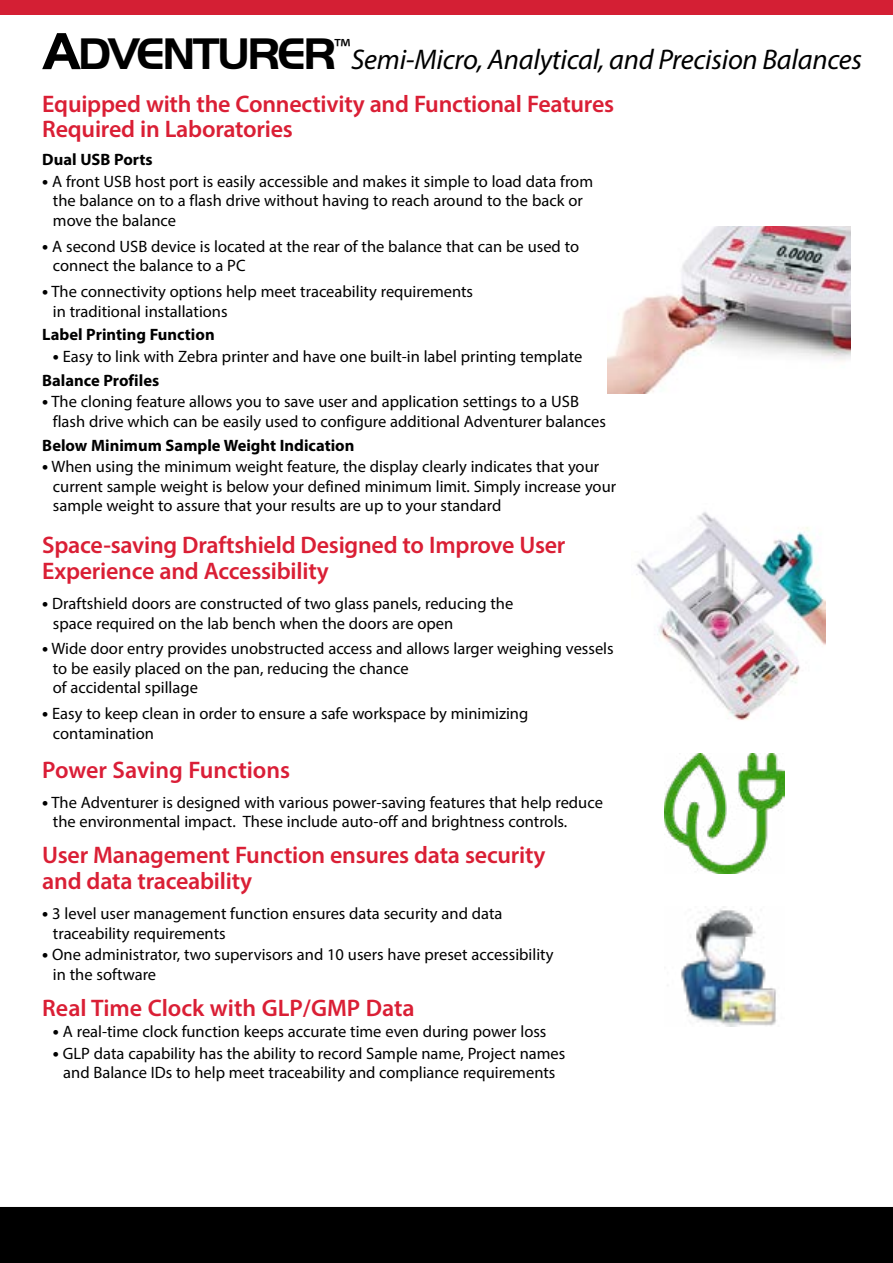
<style>
.page{position:relative;width:893px;height:1263px;background:#fff}
.page>*{position:absolute;margin:0;border:0;box-sizing:border-box;transform-origin:0 0}
.t1{font:italic 28.5px "Myriad Pro";letter-spacing:-.01em;color:#000}
.t2{font:600 24px/25.8px "Myriad Pro";letter-spacing:-.01em;color:#da1f35}
.t3{font:600 24px "Myriad Pro";color:#da1e37}
.t4{font:16.5px/19.5px "Myriad Pro";color:#000}
.t5{font:700 16.5px "Myriad Pro";color:#000}
.s1{font-family:"Handel Got D";font-weight:700;font-style:normal;font-size:54px}
.s2{font-family:"Handel Got D";font-weight:700;font-style:normal;font-size:45.9px}
.s3{font-weight:700;font-size:18px}
.s4{font-weight:700}
</style>
<div class="page">
<div style="left:0;top:1207px;width:893px;height:56px;background:#000"></div>
<div style="left:0;top:0;width:893px;height:15px;background:#d41f34"></div>
<img style="left:636px;top:512px;width:190px;height:208px">
<img style="left:608px;top:226px;width:242px;height:167px">
<img style="left:664px;top:754px;width:120px;height:120px">
<img style="left:681px;top:906px;width:95px;height:120px">
<h1 class="t1" style="left:42px;top:42px;width:822px"><span class="s1">A</span><span class="s2">DVENTURER</span><sup>™</sup>Semi-Micro, Analytical, and Precision Balances</h1>
<h2 class="t2" style="left:42px;top:90px;width:573px">Equipped with the Connectivity and Functional Features<br>Required in Laboratories</h2>
<p class="t5" style="left:42px;top:149px;width:112px">Dual USB Ports</p>
<p class="t4" style="left:53px;top:171px;width:542px;text-indent:-11px"><span class="s3">•</span> A front USB host port is easily accessible and makes it simple to load data from the balance on to a flash drive without having to reach around to the back or move the balance</p>
<p class="t4" style="left:53px;top:236px;width:528px;text-indent:-11px"><span class="s3">•</span> A second USB device is located at the rear of the balance that can be used to connect the balance to a PC</p>
<p class="t4" style="left:53px;top:282px;width:422px;text-indent:-11px"><span class="s3">•</span> The connectivity options help meet traceability requirements in traditional installations</p>
<p class="t5" style="left:42px;top:324px;width:174px">Label Printing Function</p>
<p class="t4" style="left:42px;top:344px;width:542px;line-height:23.7px;text-indent:11px"><span class="s3">•</span> Easy to link with Zebra printer and have one built-in label printing template<br><span class="s4">Balance Profiles</span></p>
<p class="t4" style="left:53px;top:392px;width:555px;text-indent:-11px"><span class="s3">•</span> The cloning feature allows you to save user and application settings to a USB flash drive which can be easily used to configure additional Adventurer balances</p>
<p class="t5" style="left:42px;top:434px;width:314px">Below Minimum Sample Weight Indication</p>
<p class="t4" style="left:53px;top:457px;width:565px;text-indent:-11px"><span class="s3">•</span> When using the minimum weight feature, the display clearly indicates that your current sample weight is below your defined minimum limit. Simply increase your sample weight to assure that your results are up to your standard</p>
<h2 class="t2" style="left:42px;top:531px;width:525px">Space-saving Draftshield Designed to Improve User<br>Experience and Accessibility</h2>
<p class="t4" style="left:53px;top:593px;width:462px;text-indent:-11px"><span class="s3">•</span> Draftshield doors are constructed of two glass panels, reducing the space required on the lab bench when the doors are open</p>
<p class="t4" style="left:53px;top:639px;width:562px;text-indent:-11px"><span class="s3">•</span> Wide door entry provides unobstructed access and allows larger weighing vessels to be easily placed on the pan, reducing the chance<br>of accidental spillage</p>
<p class="t4" style="left:53px;top:704px;width:477px;text-indent:-11px"><span class="s3">•</span> Easy to keep clean in order to ensure a safe workspace by minimizing contamination</p>
<h2 class="t3" style="left:42px;top:754px;width:249px">Power Saving Functions</h2>
<p class="t4" style="left:53px;top:792px;width:551px;text-indent:-11px"><span class="s3">•</span> The Adventurer is designed with various power-saving features that help reduce the environmental impact. These include auto-off and brightness controls.</p>
<h2 class="t2" style="left:42px;top:842px;width:505px">User Management Function ensures data security and data traceability</h2>
<p class="t4" style="left:53px;top:904px;width:451px;text-indent:-11px"><span class="s3">•</span> 3 level user management function ensures data security and data traceability requirements</p>
<p class="t4" style="left:53px;top:945px;width:502px;text-indent:-11px"><span class="s3">•</span> One administrator, two supervisors and 10 users have preset accessibility in the software</p>
<h2 class="t2" style="left:42px;top:994px;width:374px">Real Time Clock with GLP/GMP Data</h2>
<p class="t4" style="left:53px;top:1022px;width:495px"><span class="s3">•</span> A real-time clock function keeps accurate time even during power loss</p>
<p class="t4" style="left:53px;top:1043px;width:514px;text-align:center"><span class="s3">•</span> GLP data capability has the ability to record Sample name, Project names and Balance IDs to help meet traceability and compliance requirements</p>
</div>
